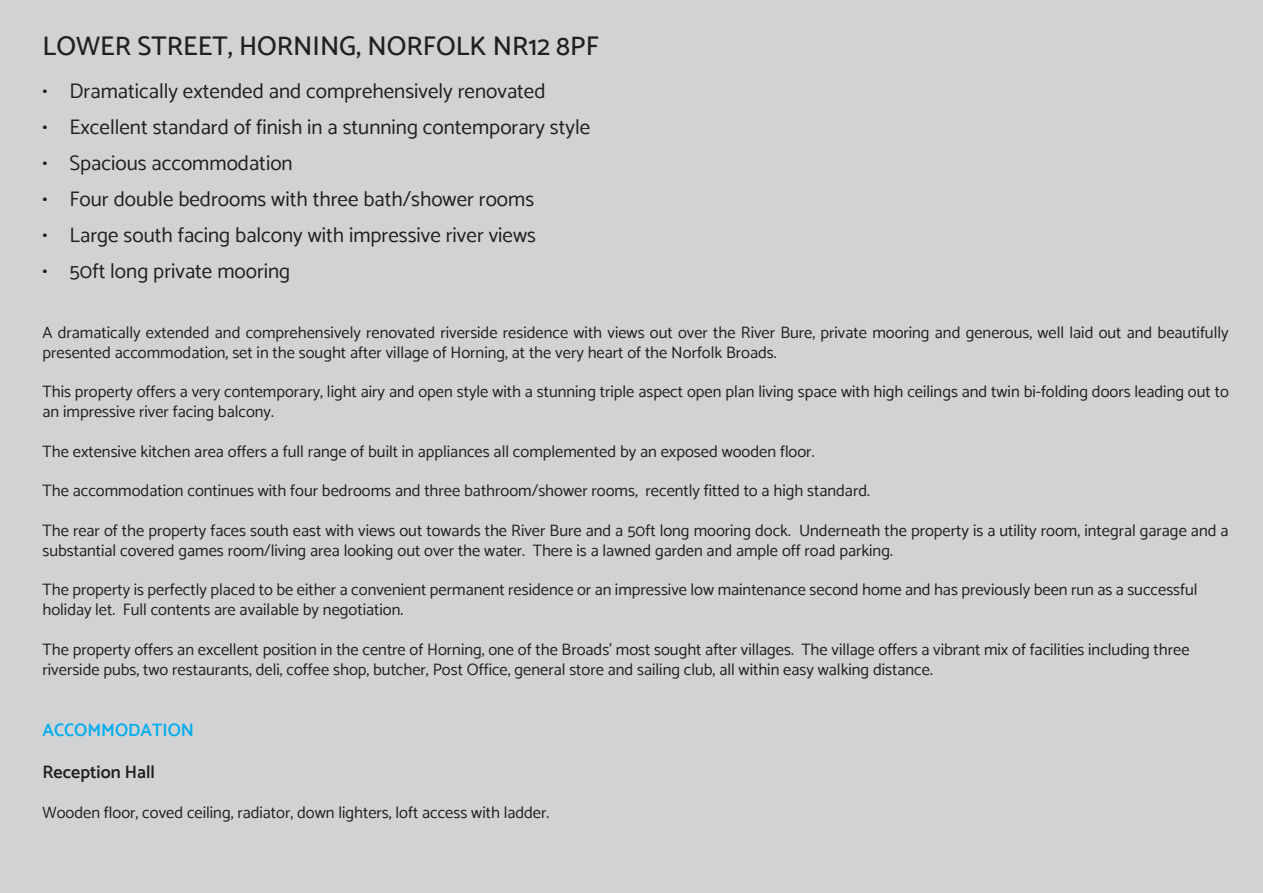
<style>
.page{position:relative;width:1263px;height:893px;background:#d1d2d4}
.page>*{position:absolute;margin:0;border:0;box-sizing:border-box;transform-origin:0 0}
.Inside_Heading_v2{font:500 27px "Catamaran";color:#231f20}
.t1{font:21px "Catamaran";color:#231f20}
.t2{font:600 18px "Catamaran";color:#00aeef}
.t3{font:600 18px "Catamaran";color:#231f20}
.t4{font:16.5px/19.8px "Catamaran";color:#231f20}
</style>
<div class="page">
<p class="Inside_Heading_v2" style="left:43px;top:30px;width:558px">LOWER STREET, HORNING, NORFOLK NR12 8PF</p>
<p class="t1" style="left:43px;top:78px;width:505px">• Dramatically extended and comprehensively renovated</p>
<p class="t1" style="left:43px;top:114px;width:549px">• Excellent standard of finish in a stunning contemporary style</p>
<p class="t1" style="left:43px;top:150px;width:252px">• Spacious accommodation</p>
<p class="t1" style="left:43px;top:186px;width:493px">• Four double bedrooms with three bath/shower rooms</p>
<p class="t1" style="left:43px;top:222px;width:495px">• Large south facing balcony with impressive river views</p>
<p class="t1" style="left:43px;top:258px;width:249px">• 50ft long private mooring</p>
<p class="t4" style="left:43px;top:322px;width:1187px">A dramatically extended and comprehensively renovated riverside residence with views out over the River Bure, private mooring and generous, well laid out and beautifully presented accommodation, set in the sought after village of Horning, at the very heart of the Norfolk Broads.</p>
<p class="t4" style="left:43px;top:382px;width:1188px">This property offers a very contemporary, light airy and open style with a stunning triple aspect open plan living space with high ceilings and twin bi-folding doors leading out to an impressive river facing balcony.</p>
<p class="t4" style="left:43px;top:441px;width:773px">The extensive kitchen area offers a full range of built in appliances all complemented by an exposed wooden floor.</p>
<p class="t4" style="left:43px;top:481px;width:829px">The accommodation continues with four bedrooms and three bathroom/shower rooms, recently fitted to a high standard.</p>
<p class="t4" style="left:43px;top:520px;width:1187px">The rear of the property faces south east with views out towards the River Bure and a 50ft long mooring dock. Underneath the property is a utility room, integral garage and a substantial covered games room/living area looking out over the water. There is a lawned garden and ample off road parking.</p>
<p class="t4" style="left:43px;top:580px;width:1156px">The property is perfectly placed to be either a convenient permanent residence or an impressive low maintenance second home and has previously been run as a successful holiday let. Full contents are available by negotiation.</p>
<p class="t4" style="left:43px;top:639px;width:1148px">The property offers an excellent position in the centre of Horning, one of the Broads’ most sought after villages. The village offers a vibrant mix of facilities including three riverside pubs, two restaurants, deli, coffee shop, butcher, Post Office, general store and sailing club, all within easy walking distance.</p>
<p class="t2" style="left:43px;top:719px;width:153px">ACCOMMODATION</p>
<p class="t3" style="left:43px;top:762px;width:114px">Reception Hall</p>
<p class="t4" style="left:43px;top:802px;width:508px">Wooden floor, coved ceiling, radiator, down lighters, loft access with ladder.</p>
</div>
